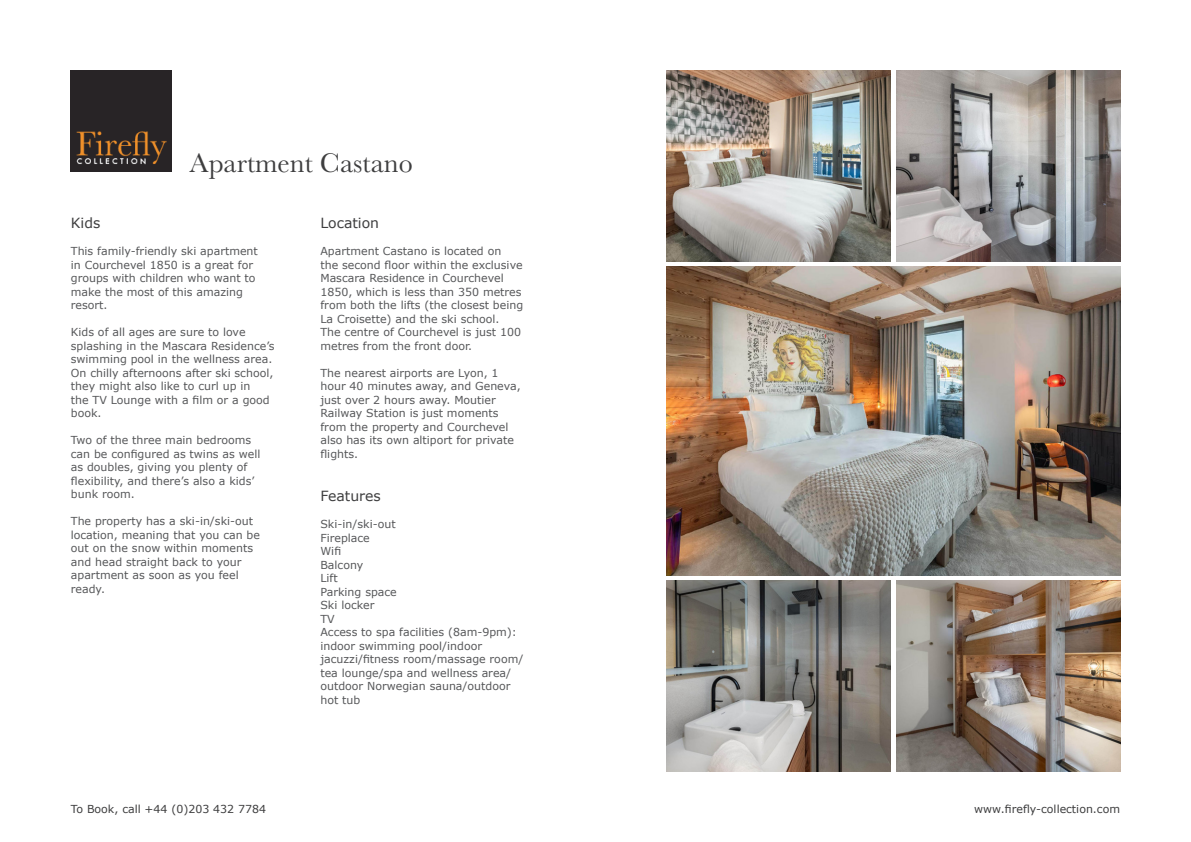
<style>
.page{position:relative;width:1191px;height:842px;background:#fff}
.page>*{position:absolute;margin:0;border:0;box-sizing:border-box;transform-origin:0 0}
.t1{font:28px "Baskerville";color:#3e3e3f}
.t2{font:14px "Verdana";color:#3e3e3f}
.t3{font:11px/13.5px "Verdana";color:#57585a}
.t4{font:11px "Verdana";color:#3e3e3f}
</style>
<div class="page">
<img style="left:71px;top:71px;width:101px;height:101px">
<img style="left:666px;top:267px;width:454px;height:308px">
<img style="left:666px;top:71px;width:224px;height:190px">
<img style="left:896px;top:71px;width:224px;height:190px">
<img style="left:666px;top:581px;width:224px;height:190px">
<img style="left:896px;top:581px;width:224px;height:190px">
<p class="t1" style="left:190px;top:145px;width:225px">Apartment Castano</p>
<p class="t2" style="left:71px;top:214px;width:31px">Kids</p>
<p class="t3" style="left:71px;top:244px;width:188px">This family-friendly ski apartment in Courchevel 1850 is a great for groups with children who want to make the most of this amazing resort.</p>
<p class="t3" style="left:71px;top:325px;width:205px">Kids of all ages are sure to love splashing in the Mascara Residence’s swimming pool in the wellness area.<br>On chilly afternoons after ski school, they might also like to curl up in<br>the TV Lounge with a film or a good book.</p>
<p class="t3" style="left:71px;top:433px;width:191px">Two of the three main bedrooms can be configured as twins as well as doubles, giving you plenty of flexibility, and there’s also a kids’ bunk room.</p>
<p class="t3" style="left:71px;top:514px;width:191px">The property has a ski-in/ski-out location, meaning that you can be out on the snow within moments and head straight back to your apartment as soon as you feel ready.</p>
<p class="t4" style="left:71px;top:802px;width:197px">To Book, call +44 (0)203 432 7784</p>
<p class="t2" style="left:320px;top:214px;width:60px">Location</p>
<p class="t3" style="left:320px;top:244px;width:204px">Apartment Castano is located on<br>the second floor within the exclusive Mascara Residence in Courchevel 1850, which is less than 350 metres from both the lifts (the closest being La Croisette) and the ski school.<br>The centre of Courchevel is just 100 metres from the front door.</p>
<p class="t3" style="left:320px;top:366px;width:202px">The nearest airports are Lyon, 1 hour 40 minutes away, and Geneva, just over 2 hours away. Moutier<br>Railway Station is just moments from the property and Courchevel also has its own altiport for private flights.</p>
<p class="t2" style="left:320px;top:487px;width:62px">Features</p>
<p class="t3" style="left:320px;top:518px;width:77px">Ski-in/ski-out</p>
<p class="t3" style="left:320px;top:531px;width:51px">Fireplace<br>Wifi</p>
<p class="t3" style="left:320px;top:558px;width:44px">Balcony</p>
<p class="t3" style="left:320px;top:572px;width:19px">Lift</p>
<p class="t3" style="left:320px;top:585px;width:78px">Parking space</p>
<p class="t3" style="left:320px;top:599px;width:55px">Ski locker</p>
<p class="t3" style="left:320px;top:612px;width:16px">TV</p>
<p class="t3" style="left:320px;top:626px;width:204px">Access to spa facilities (8am-9pm): indoor swimming pool/indoor jacuzzi/fitness room/massage room/ tea lounge/spa and wellness area/ outdoor Norwegian sauna/outdoor hot tub</p>
<p class="t4" style="left:974px;top:802px;width:147px">www.firefly-collection.com</p>
</div>
